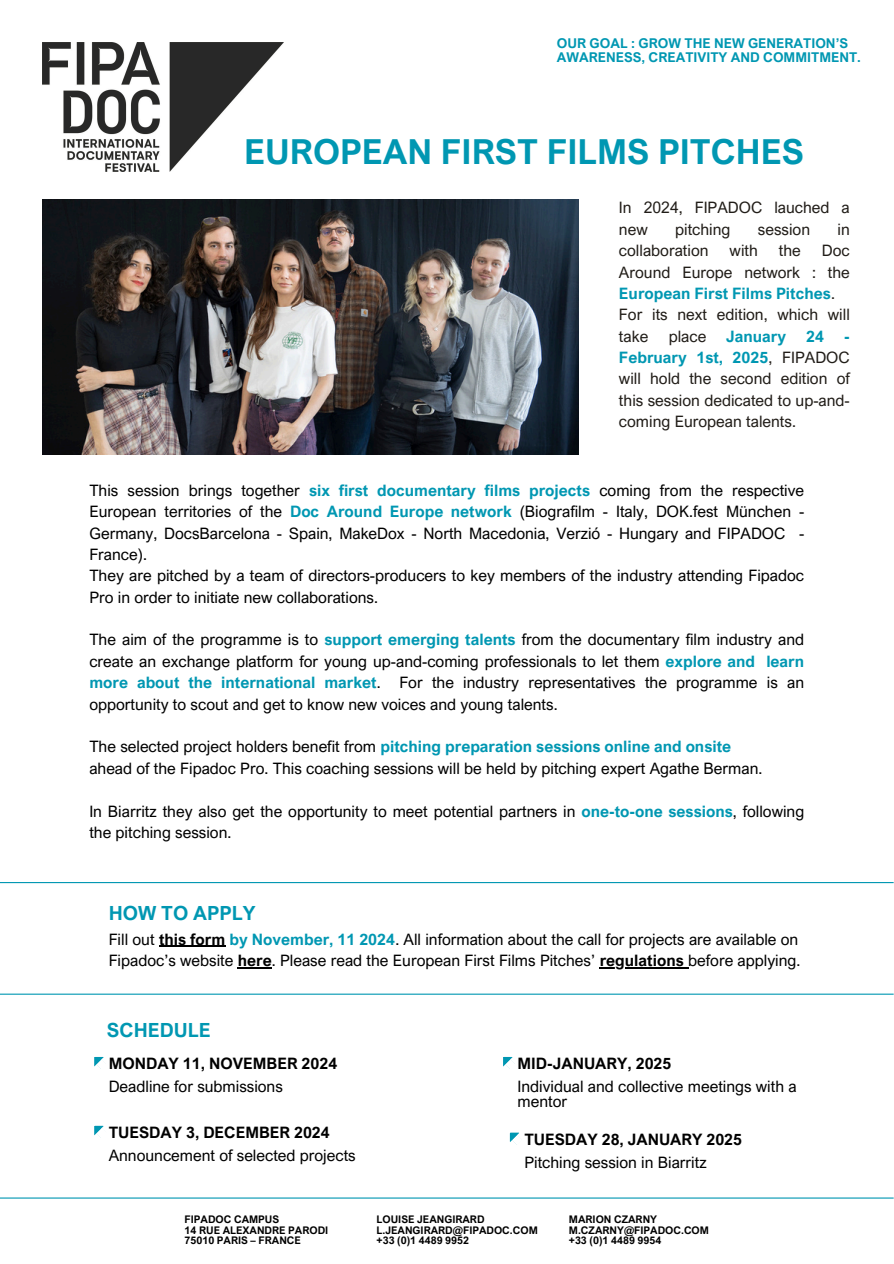
<style>
.page{position:relative;width:894px;height:1264px;background:#fff}
.page>*{position:absolute;margin:0;border:0;box-sizing:border-box;transform-origin:0 0}
.t1{font:700 34.5px "Arial Nova";color:#0097b2}
.t2{font:700 19.5px "Arial Nova";color:#0097b2}
.t3{font:15.75px/21.3px "Arial Nova";color:#000}
.t4{font:15.75px/21.3px "Arial Nova";color:#211d18}
.t5{font:700 15.75px "Arial Nova";color:#000}
.t6{font:700 15.75px "Arial Nova";color:#0097b2}
.t7{font:700 13.5px/13.5px "Arial Nova";color:#0097b2}
.t8{font:700 10.5px "Arial Nova";color:#000}
.s1{font-weight:700;color:#0097b2}
.s2{font-weight:700}
</style>
<div class="page">
<img style="left:43px;top:43px;width:240px;height:128px">
<img style="left:43px;top:199px;width:535px;height:255px">
<svg style="left:94px;top:1057px;width:10px;height:12px"></svg>
<svg style="left:94px;top:1125px;width:10px;height:13px"></svg>
<svg style="left:503px;top:1057px;width:12px;height:12px"></svg>
<svg style="left:509px;top:1132px;width:10px;height:13px"></svg>
<hr style="left:0;top:1197px;width:893px;height:1px;background:#0097b2">
<hr style="left:0;top:882px;width:893px;height:1px;background:#0097b2">
<hr style="left:0;top:993px;width:893px;height:1px;background:#0097b2">
<hr style="left:159px;top:945px;width:66px;height:1px;background:#000">
<hr style="left:238px;top:967px;width:34px;height:1px;background:#000">
<hr style="left:599px;top:967px;width:84px;height:1px;background:#000">
<p class="t7" style="left:556px;top:36px;width:305px">OUR GOAL : GROW THE NEW GENERATION’S<br>AWARENESS, CREATIVITY AND COMMITMENT.</p>
<h1 class="t1" style="left:244px;top:130px;width:561px">EUROPEAN FIRST FILMS PITCHES</h1>
<p class="t4" style="left:618px;top:197px;width:232px">In 2024, FIPADOC lauched a new</p>
<p class="t4" style="left:675px;top:218px;width:57px">pitching</p>
<p class="t4" style="left:757px;top:218px;width:54px">session</p>
<p class="t4" style="left:837px;top:218px;width:14px">in</p>
<p class="t4" style="left:618px;top:239px;width:91px">collaboration</p>
<p class="t4" style="left:729px;top:239px;width:30px">with</p>
<p class="t4" style="left:778px;top:239px;width:23px">the</p>
<p class="t4" style="left:618px;top:239px;width:232px;text-indent:203px">Doc<br>Around Europe network : the<br><span class="s1">European First Films Pitches</span>.<br>For its next edition, which will take</p>
<p class="t4" style="left:668px;top:325px;width:39px">place</p>
<p class="t6" style="left:726px;top:326px;width:61px">January</p>
<p class="t6" style="left:806px;top:326px;width:19px">24</p>
<p class="t4" style="left:618px;top:325px;width:232px;text-align:justify;text-indent:225px"><span class="s1">- February 1st, 2025</span>, FIPADOC will hold the second edition of this session dedicated to up-and&shy;coming European talents.</p>
<p class="t3" style="left:89px;top:479px;width:716px">This session brings together <span class="s1">six first documentary films projects</span> coming from the respective European territories of the <span class="s1">Doc Around Europe network</span> (Biografilm - Italy, DOK.fest München - Germany, DocsBarcelona - Spain, MakeDox - North Macedonia, Verzió - Hungary and FIPADOC - France).<br>They are pitched by a team of directors-producers to key members of the industry attending Fipadoc Pro in order to initiate new collaborations.</p>
<h4 class="t3" style="left:89px;top:629px;width:716px;text-align:justify">The aim of the programme is to <span class="s1">support emerging talents</span> from the documentary film industry and create an exchange platform for young up-and-coming professionals to let them <span class="s1">explore and learn more about the international market</span>. For the industry representatives the programme is an opportunity to scout and get to know new voices and young talents.</h4>
<h4 class="t3" style="left:89px;top:735px;width:674px">The selected project holders benefit from <span class="s1">pitching preparation sessions online and onsite </span>ahead of the Fipadoc Pro. This coaching sessions will be held by pitching expert Agathe Berman.</h4>
<h4 class="t3" style="left:89px;top:800px;width:716px">In Biarritz they also get the opportunity to meet potential partners in <span class="s1">one-to-one sessions</span>, following the pitching session.</h4>
<p class="t2" style="left:109px;top:900px;width:148px">HOW TO APPLY</p>
<p class="t3" style="left:109px;top:928px;width:693px">Fill out <span class="s2">this form</span> <span class="s1">by November, 11 2024</span>. All information about the call for projects are available on<br>Fipadoc’s website <span class="s2">here</span>. Please read the European First Films Pitches’ <span class="s2">regulations</span> before applying.</p>
<h4 class="t2" style="left:107px;top:1017px;width:105px">SCHEDULE</h4>
<h2 class="t5" style="left:109px;top:1053px;width:230px">MONDAY 11, NOVEMBER 2024</h2>
<h4 class="t3" style="left:109px;top:1075px;width:176px">Deadline for submissions</h4>
<h2 class="t5" style="left:109px;top:1122px;width:222px">TUESDAY 3, DECEMBER 2024</h2>
<h4 class="t3" style="left:109px;top:1144px;width:248px">Announcement of selected projects</h4>
<h3 class="t8" style="left:184px;top:1212px;width:96px">FIPADOC CAMPUS</h3>
<h4 class="t8" style="left:184px;top:1223px;width:145px">14 RUE ALEXANDRE PARODI</h4>
<h3 class="t8" style="left:184px;top:1233px;width:118px">75010 PARIS – FRANCE</h3>
<h4 class="t5" style="left:517px;top:1053px;width:155px">MID-JANUARY, 2025</h4>
<h3 class="t3" style="left:517px;top:1078px;width:280px;line-height:14.7px">Individual and collective meetings with a mentor</h3>
<h4 class="t5" style="left:524px;top:1129px;width:219px">TUESDAY 28, JANUARY 2025</h4>
<h3 class="t3" style="left:524px;top:1151px;width:184px">Pitching session in Biarritz</h3>
<h4 class="t8" style="left:376px;top:1212px;width:109px">LOUISE JEANGIRARD</h4>
<p class="t8" style="left:376px;top:1223px;width:163px">L.JEANGIRARD@FIPADOC.COM</p>
<p class="t8" style="left:376px;top:1233px;width:94px">+33 (0)1 4489 9952</p>
<p class="t8" style="left:568px;top:1212px;width:90px">MARION CZARNY</p>
<p class="t8" style="left:568px;top:1223px;width:142px">M.CZARNY@FIPADOC.COM</p>
<p class="t8" style="left:568px;top:1233px;width:94px">+33 (0)1 4489 9954</p>
</div>
